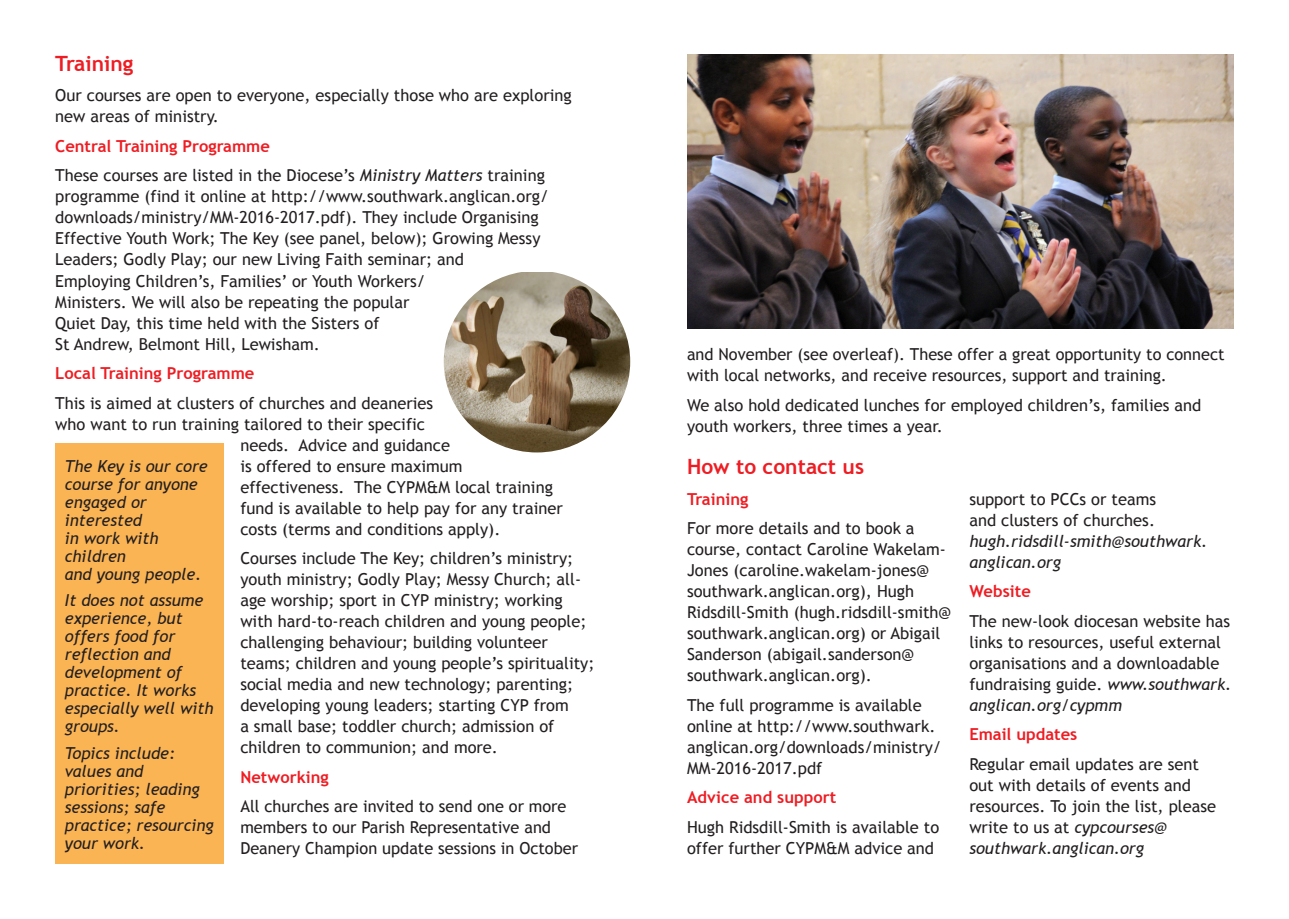
<style>
.page{position:relative;width:1289px;height:919px;background:#fff}
.page>*{position:absolute;margin:0;border:0;box-sizing:border-box;transform-origin:0 0}
.t1{font:700 21px "Trebuchet MS";color:#ee1d23}
.Training_text{font:16.5px/21px "Trebuchet MS";color:#231f20}
.Box_text{font:italic 16.5px/18px "Trebuchet MS";color:#231f20}
.Training_text-2{font:700 16.5px "Trebuchet MS";color:#ee1d23}
.s1{font-style:italic}
</style>
<div class="page">
<img style="left:687px;top:55px;width:546px;height:273px">
<div style="left:55px;top:443px;width:168px;height:420px;background:#fbb454"></div>
<img style="left:444px;top:272px;width:186px;height:180px">
<p class="t1" style="left:55px;top:50px;width:80px">Training</p>
<p class="Training_text" style="left:55px;top:85px;width:518px">Our courses are open to everyone, especially those who are exploring new areas of ministry.</p>
<p class="Training_text-2" style="left:55px;top:136px;width:216px">Central Training Programme</p>
<p class="Training_text" style="left:55px;top:165px;width:495px">These courses are listed in the Diocese’s <span class="s1">Ministry Matters</span> training programme (find it online at http://www.southwark.anglican.org/ downloads/ministry/MM-2016-2017.pdf). They include Organising Effective Youth Work; The Key (see panel, below); Growing Messy Leaders; Godly Play; our new Living Faith seminar; and<br>Employing Children’s, Families’ or Youth Workers/<br>Ministers. We will also be repeating the popular<br>Quiet Day, this time held with the Sisters of<br>St Andrew, Belmont Hill, Lewisham.</p>
<p class="Training_text-2" style="left:55px;top:363px;width:201px">Local Training Programme</p>
<p class="Training_text" style="left:55px;top:392px;width:379px">This is aimed at clusters of churches and deaneries</p>
<p class="Training_text" style="left:55px;top:413px;width:371px">who want to run training tailored to their specific</p>
<p class="Training_text" style="left:240px;top:434px;width:211px">needs. Advice and guidance</p>
<p class="Training_text" style="left:240px;top:455px;width:224px">is offered to ensure maximum</p>
<p class="Training_text" style="left:240px;top:476px;width:314px">effectiveness. The CYPM&amp;M local training</p>
<p class="Training_text" style="left:240px;top:497px;width:324px">fund is available to help pay for any trainer</p>
<p class="Training_text" style="left:240px;top:518px;width:261px">costs (terms and conditions apply).</p>
<p class="Training_text" style="left:240px;top:548px;width:355px">Courses include The Key; children’s ministry; youth ministry; Godly Play; Messy Church; all&shy;age worship; sport in CYP ministry; working with hard-to-reach children and young people; challenging behaviour; building volunteer teams; children and young people’s spirituality; social media and new technology; parenting; developing young leaders; starting CYP from<br>a small base; toddler church; admission of children to communion; and more.</p>
<p class="Training_text-2" style="left:240px;top:766px;width:90px">Networking</p>
<p class="Training_text" style="left:240px;top:796px;width:339px">All churches are invited to send one or more members to our Parish Representative and<br>Deanery Champion update sessions in October</p>
<p class="Box_text" style="left:65px;top:457px;width:144px">The Key is our core course for anyone engaged or interested<br>in work with children<br>and young people.</p>
<p class="Box_text" style="left:65px;top:591px;width:150px">It does not assume experience, but offers food for reflection and development of practice. It works especially well with groups.</p>
<p class="Box_text" style="left:65px;top:744px;width:150px">Topics include: values and priorities; leading sessions; safe practice; resourcing your work.</p>
<p class="Training_text" style="left:687px;top:344px;width:539px">and November (see overleaf). These offer a great opportunity to connect with local networks, and receive resources, support and training.</p>
<p class="Training_text" style="left:687px;top:394px;width:516px">We also hold dedicated lunches for employed children’s, families and youth workers, three times a year.</p>
<p class="t1" style="left:687px;top:453px;width:178px">How to contact us</p>
<p class="Training_text-2" style="left:687px;top:488px;width:63px">Training</p>
<p class="Training_text" style="left:687px;top:518px;width:266px">For more details and to book a course, contact Caroline Wakelam-Jones (caroline.wakelam-jones@ southwark.anglican.org), Hugh Ridsdill-Smith (hugh.ridsdill-smith@ southwark.anglican.org) or Abigail Sanderson (abigail.sanderson@ southwark.anglican.org).</p>
<p class="Training_text" style="left:687px;top:694px;width:256px">The full programme is available online at http://www.southwark. anglican.org/downloads/ministry/<br>MM-2016-2017.pdf</p>
<p class="Training_text-2" style="left:687px;top:787px;width:151px">Advice and support</p>
<p class="Training_text" style="left:687px;top:816px;width:254px">Hugh Ridsdill-Smith is available to offer further CYPM&amp;M advice and</p>
<p class="Training_text" style="left:969px;top:488px;width:239px">support to PCCs or teams<br>and clusters of churches. <span class="s1">hugh.ridsdill-smith@southwark. anglican.org</span></p>
<p class="Training_text-2" style="left:969px;top:581px;width:63px">Website</p>
<p class="Training_text" style="left:969px;top:610px;width:264px">The new-look diocesan website has links to resources, useful external organisations and a downloadable fundraising guide. <span class="s1">www.southwark. anglican.org/cypmm</span></p>
<p class="Training_text-2" style="left:969px;top:724px;width:109px">Email updates</p>
<p class="Training_text" style="left:969px;top:753px;width:248px">Regular email updates are sent out with details of events and resources. To join the list, please write to us at <span class="s1">cypcourses@ southwark.anglican.org</span></p>
</div>
